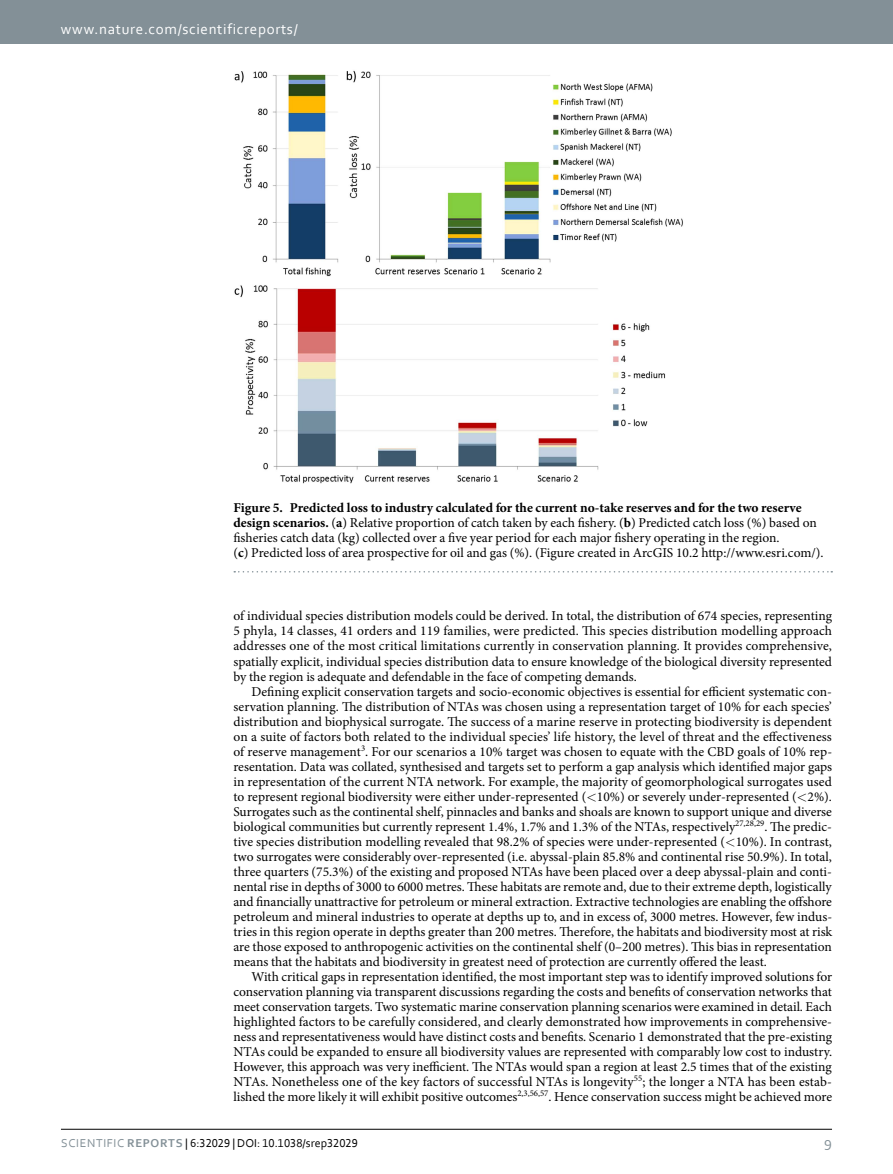
<style>
.page{position:relative;width:893px;height:1174px;background:#fff}
.page>*{position:absolute;margin:0;border:0;box-sizing:border-box;transform-origin:0 0}
.t1{font:15px "Corbel";letter-spacing:.045em;color:#fff}
.t2{font:15px "Corbel";color:#839097}
.t3{font:13.5px/15px "Minion Pro";color:#000;text-align:justify}
.t4{font:12px "Corbel";color:#000}
.s1{font-weight:700}
.s2{color:#839097}
.s3{font-weight:700;color:#839097}
</style>
<div class="page">
<div style="left:0;top:0;width:893px;height:43px;background:#839097"></div>
<hr style="left:61px;top:1129px;width:771px;height:1px;background:#000">
<img style="left:234px;top:70px;width:449px;height:414px">
<svg style="left:234px;top:571px;width:598px;height:1px"></svg>
<p class="t1" style="left:61px;top:19px;width:238px">www.nature.com/scientificreports/</p>
<p class="t3" style="left:233px;top:500px;width:592px;text-align:left"><span class="s1">Figure 5. Predicted loss to industry calculated for the current no-take reserves and for the two reserve design scenarios.</span> (<span class="s1">a</span>) Relative proportion of catch taken by each fishery. (<span class="s1">b</span>) Predicted catch loss (%) based on fisheries catch data (kg) collected over a five year period for each major fishery operating in the region.<br>(<span class="s1">c</span>) Predicted loss of area prospective for oil and gas (%). (Figure created in ArcGIS 10.2 http://www.esri.com/).</p>
<p class="t3" style="left:233px;top:609px;width:600px">of individual species distribution models could be derived. In total, the distribution of 674 species, representing 5 phyla, 14 classes, 41 orders and 119 families, were predicted. This species distribution modelling approach addresses one of the most critical limitations currently in conservation planning. It provides comprehensive, spatially explicit, individual species distribution data to ensure knowledge of the biological diversity represented by the region is adequate and defendable in the face of competing demands.</p>
<p class="t3" style="left:233px;top:683px;width:600px;text-indent:18px">Defining explicit conservation targets and socio-economic objectives is essential for efficient systematic con&shy;servation planning. The distribution of NTAs was chosen using a representation target of 10% for each species’ distribution and biophysical surrogate. The success of a marine reserve in protecting biodiversity is dependent on a suite of factors both related to the individual species’ life history, the level of threat and the effectiveness of reserve management<sup>3</sup>. For our scenarios a 10% target was chosen to equate with the CBD goals of 10% rep&shy;resentation. Data was collated, synthesised and targets set to perform a gap analysis which identified major gaps in representation of the current NTA network. For example, the majority of geomorphological surrogates used to represent regional biodiversity were either under-represented ( 10%) or severely under-represented ( 2%).<br>Surrogates such as the continental shelf, pinnacles and banks and shoals are known to support unique and diverse biological communities but currently represent 1.4%, 1.7% and 1.3% of the NTAs, respectively<sup>27,28,29</sup>. The predic&shy;tive species distribution modelling revealed that 98.2% of species were under-represented ( 10%). In contrast, two surrogates were considerably over-represented (i.e. abyssal-plain 85.8% and continental rise 50.9%). In total, three quarters (75.3%) of the existing and proposed NTAs have been placed over a deep abyssal-plain and conti&shy;nental rise in depths of 3000 to 6000 metres. These habitats are remote and, due to their extreme depth, logistically and financially unattractive for petroleum or mineral extraction. Extractive technologies are enabling the offshore petroleum and mineral industries to operate at depths up to, and in excess of, 3000 metres. However, few indus&shy;tries in this region operate in depths greater than 200 metres. Therefore, the habitats and biodiversity most at risk are those exposed to anthropogenic activities on the continental shelf (0–200 metres). This bias in representation means that the habitats and biodiversity in greatest need of protection are currently offered the least.</p>
<p class="t3" style="left:233px;top:968px;width:600px;text-indent:18px">With critical gaps in representation identified, the most important step was to identify improved solutions for conservation planning via transparent discussions regarding the costs and benefits of conservation networks that meet conservation targets. Two systematic marine conservation planning scenarios were examined in detail. Each highlighted factors to be carefully considered, and clearly demonstrated how improvements in comprehensive&shy;ness and representativeness would have distinct costs and benefits. Scenario 1 demonstrated that the pre-existing NTAs could be expanded to ensure all biodiversity values are represented with comparably low cost to industry.<br>However, this approach was very inefficient. The NTAs would span a region at least 2.5 times that of the existing NTAs. Nonetheless one of the key factors of successful NTAs is longevity<sup>55</sup>; the longer a NTA has been estab&shy;lished the more likely it will exhibit positive outcomes<sup>2,3,56,57</sup>. Hence conservation success might be achieved more</p>
<p class="t4" style="left:61px;top:1135px;width:298px"><span class="s2">Scientific</span> <span class="s3">REPORTS</span> | 6:32029 | DOI: 10.1038/srep32029</p>
<p class="t2" style="left:824px;top:1132px;width:9px">9</p>
</div>
